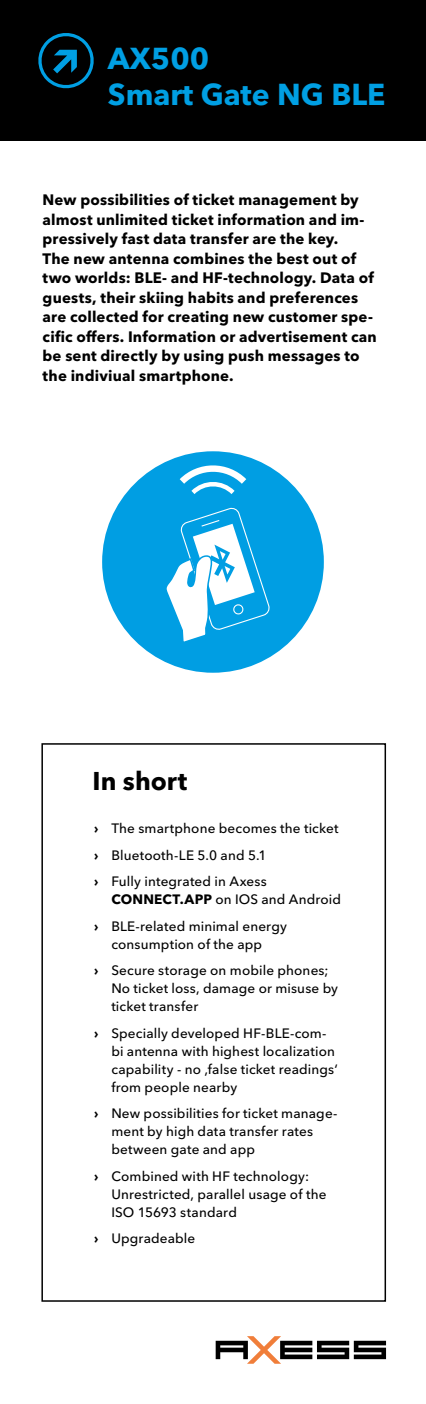
<style>
.page{position:relative;width:426px;height:1404px;background:#fff}
.page>*{position:absolute;margin:0;border:0;box-sizing:border-box;transform-origin:0 0}
.t1{font:700 30px/36px "Avenir Next Cyr";color:#009fe3}
.t2{font:700 25.5px "Avenir Next Cyr";color:#000}
.t3{font:700 15px/19.5px "Avenir Next Cyr";letter-spacing:.01em;color:#000}
.t4{font:500 13.5px/18px "Avenir Next Cyr";letter-spacing:.01em;color:#000}
.s1{font-weight:700}
</style>
<div class="page">
<div style="left:0;top:0;width:425px;height:140px;background:#000"></div>
<div style="left:41px;top:743px;width:344px;height:558px;border:2px solid #000"></div>
<svg style="left:215px;top:1336px;width:170px;height:27px"></svg>
<svg style="left:38px;top:33px;width:56px;height:56px"></svg>
<div style="left:102px;top:451px;width:221px;height:221px;background:#009ee3;border-radius:50%"></div>
<svg style="left:179px;top:465px;width:68px;height:29px"></svg>
<svg style="left:166px;top:507px;width:104px;height:135px"></svg>
<h1 class="t1" style="left:108px;top:41px;width:279px">AX500<br>Smart Gate NG BLE</h1>
<p class="t3" style="left:43px;top:190px;width:335px">New possibilities of ticket management by almost unlimited ticket information and im&shy;pressively fast data transfer are the key.<br>The new antenna combines the best out of two worlds: BLE- and HF-technology. Data of guests, their skiing habits and preferences are collected for creating new customer spe&shy;cific offers. Information or advertisement can be sent directly by using push messages to the indiviual smartphone.</p>
<h2 class="t2" style="left:92px;top:764px;width:96px">In short</h2>
<p class="t4" style="left:94px;top:815px;width:245px;line-height:26.5px"><span class="s1">›</span> The smartphone becomes the ticket <span class="s1">›</span> Bluetooth-LE 5.0 and 5.1<br><span class="s1">›</span> Fully integrated in Axess</p>
<p class="t4" style="left:94px;top:886px;width:248px;line-height:26.5px;text-indent:17px"><span class="s1">CONNECT.APP</span> on IOS and Android <span class="s1">›</span> BLE-related minimal energy</p>
<p class="t4" style="left:94px;top:930px;width:235px;line-height:26.5px;text-indent:17px">consumption of the app<br><span class="s1">›</span> Secure storage on mobile phones;</p>
<p class="t4" style="left:111px;top:979px;width:228px">No ticket loss, damage or misuse by ticket transfer</p>
<p class="t4" style="left:111px;top:1023px;width:227px;text-indent:-17px"><span class="s1">›</span> Specially developed HF-BLE-com&shy;bi antenna with highest localization capability - no ‚false ticket readings‘ from people nearby</p>
<p class="t4" style="left:111px;top:1104px;width:227px;text-indent:-17px"><span class="s1">›</span> New possibilities for ticket manage&shy;ment by high data transfer rates between gate and app</p>
<p class="t4" style="left:111px;top:1166px;width:216px;text-indent:-17px"><span class="s1">›</span> Combined with HF technology:<br>Unrestricted, parallel usage of the<br>ISO 15693 standard</p>
<p class="t4" style="left:94px;top:1229px;width:102px"><span class="s1">›</span> Upgradeable</p>
</div>
